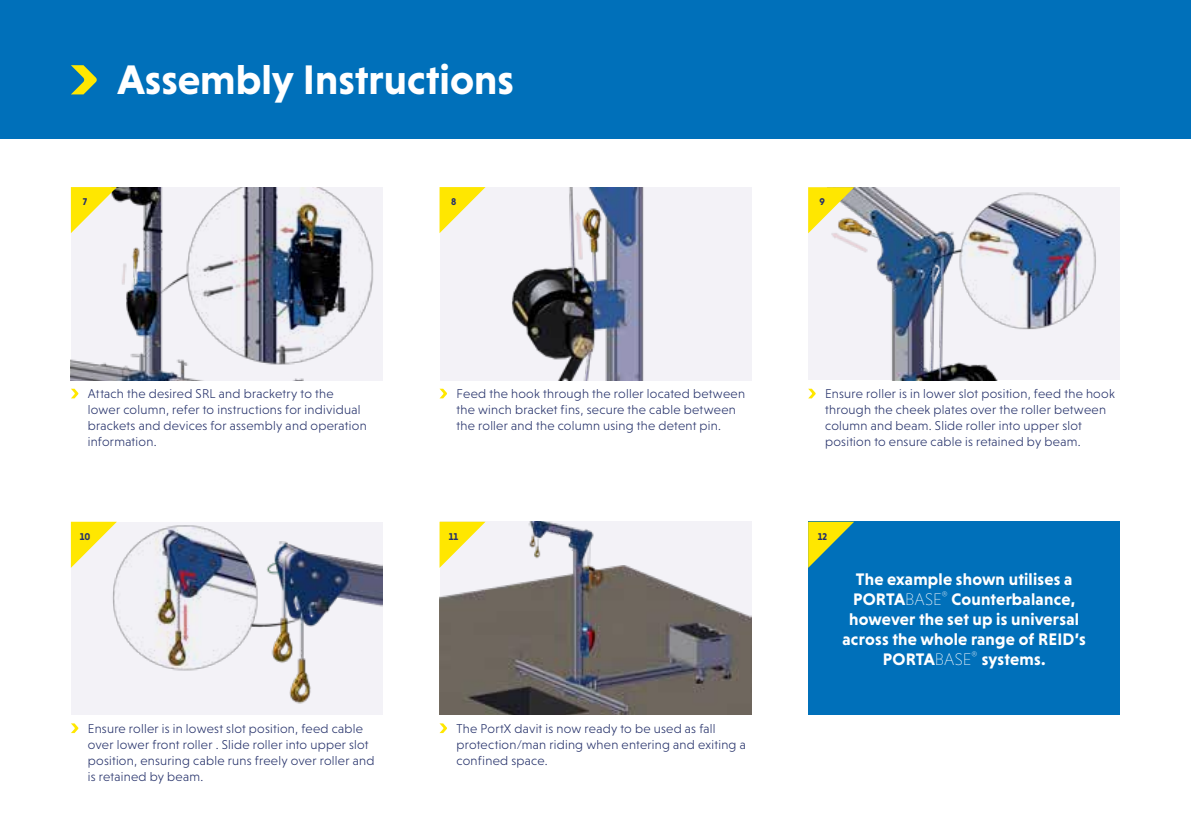
<style>
.page{position:relative;width:1191px;height:840px;background:#fff}
.page>*{position:absolute;margin:0;border:0;box-sizing:border-box;transform-origin:0 0}
.t1{font:700 42px "Niveau Grotesk";color:#fff}
.t2{font:700 17px/20px "Niveau Grotesk";letter-spacing:.015em;color:#fff;text-align:center}
.t3{font:300 13px/16px "Niveau Grotesk";letter-spacing:.02em;color:#25316a}
.t4{font:700 10px "Niveau Grotesk";color:#25316a}
.s1{font-weight:200}
</style>
<div class="page">
<div style="left:0;top:0;width:1191px;height:138px;background:#0070ba"></div>
<img style="left:71px;top:187px;width:312px;height:193px">
<div style="left:71px;top:521px;width:312px;height:193px;background:#f3f2f7"></div>
<img style="left:112px;top:521px;width:271px;height:183px">
<div style="left:439px;top:187px;width:312px;height:193px;background:#f3f2f7"></div>
<img style="left:485px;top:187px;width:159px;height:193px">
<img style="left:439px;top:521px;width:312px;height:193px">
<div style="left:808px;top:521px;width:312px;height:193px;background:#0070ba"></div>
<div style="left:808px;top:187px;width:311px;height:193px;background:#f3f2f7"></div>
<img style="left:831px;top:187px;width:265px;height:193px">
<svg style="left:71px;top:65px;width:26px;height:29px"></svg>
<svg style="left:71px;top:388px;width:7px;height:10px"></svg>
<svg style="left:439px;top:388px;width:8px;height:10px"></svg>
<svg style="left:71px;top:723px;width:7px;height:9px"></svg>
<svg style="left:439px;top:723px;width:8px;height:9px"></svg>
<svg style="left:808px;top:388px;width:7px;height:10px"></svg>
<svg style="left:71px;top:187px;width:46px;height:46px"></svg>
<svg style="left:71px;top:521px;width:46px;height:46px"></svg>
<svg style="left:439px;top:187px;width:46px;height:46px"></svg>
<svg style="left:439px;top:521px;width:46px;height:46px"></svg>
<svg style="left:808px;top:521px;width:46px;height:46px"></svg>
<svg style="left:808px;top:187px;width:46px;height:46px"></svg>
<h1 class="t1" style="left:117px;top:55px;width:398px">Assembly Instructions</h1>
<p class="t4" style="left:83px;top:196px;width:6px">7</p>
<p class="t4" style="left:451px;top:196px;width:7px">8</p>
<p class="t4" style="left:819px;top:196px;width:7px">9</p>
<p class="t3" style="left:88px;top:385px;width:280px">Attach the desired SRL and bracketry to the lower column, refer to instructions for individual brackets and devices for assembly and operation information.</p>
<p class="t3" style="left:456px;top:385px;width:290px">Feed the hook through the roller located between the winch bracket fins, secure the cable between the roller and the column using the detent pin.</p>
<p class="t3" style="left:825px;top:385px;width:291px">Ensure roller is in lower slot position, feed the hook through the cheek plates over the roller between column and beam. Slide roller into upper slot position to ensure cable is retained by beam.</p>
<p class="t4" style="left:80px;top:530px;width:12px">10</p>
<p class="t4" style="left:449px;top:530px;width:11px">11</p>
<p class="t4" style="left:817px;top:530px;width:11px">12</p>
<h2 class="t2" style="left:842px;top:568px;width:245px">The example shown utilises a<br>PORTA<span class="s1">BASE</span><sup>®</sup> Counterbalance, however the set up is universal across the whole range of REID’s<br>PORTA<span class="s1">BASE</span><sup>®</sup> systems.</h2>
<p class="t3" style="left:88px;top:720px;width:288px">Ensure roller is in lowest slot position, feed cable over lower front roller . Slide roller into upper slot position, ensuring cable runs freely over roller and is retained by beam.</p>
<p class="t3" style="left:456px;top:720px;width:291px">The PortX davit is now ready to be used as fall protection/man riding when entering and exiting a confined space.</p>
</div>
